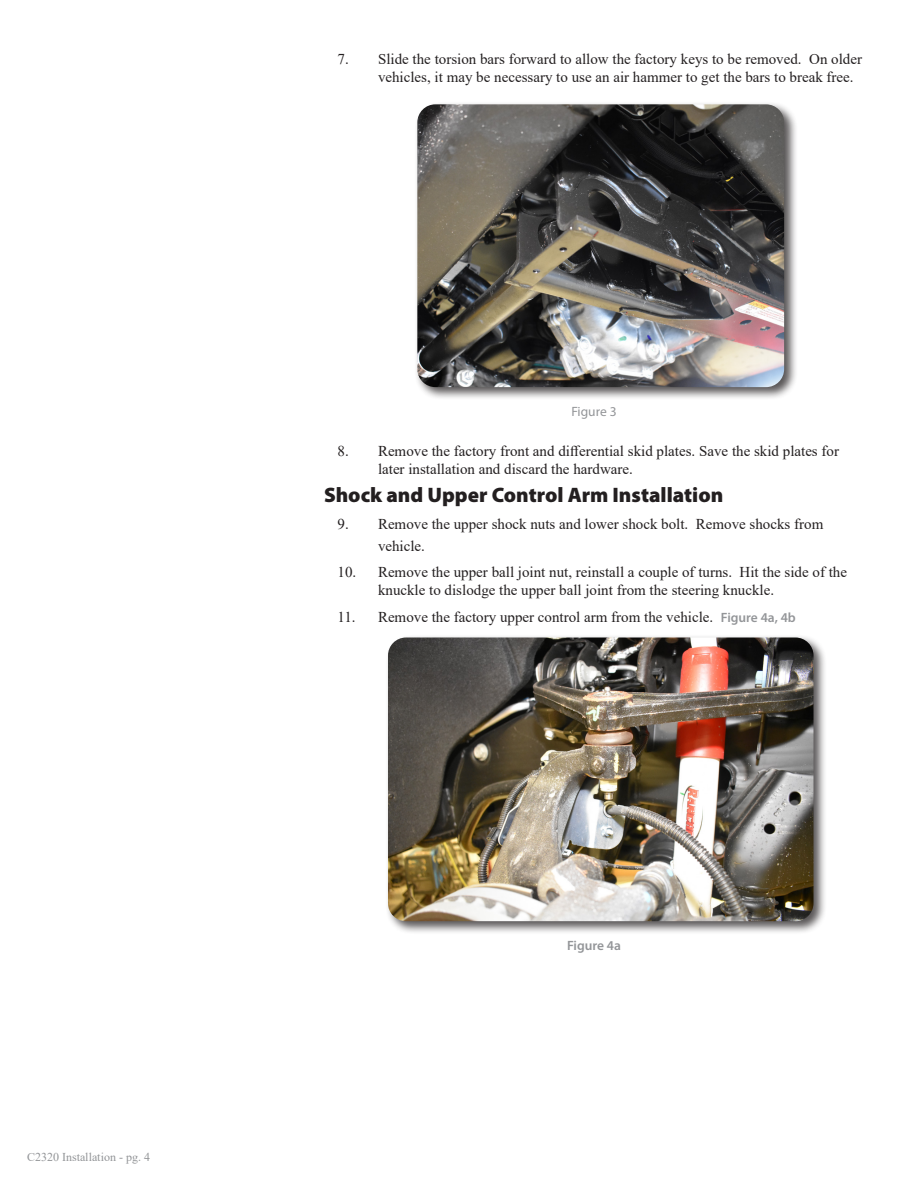
<style>
.page{position:relative;width:918px;height:1188px;background:#fff}
.page>*{position:absolute;margin:0;border:0;box-sizing:border-box;transform-origin:0 0}
.Headline{font:900 21px "Myriad Pro";color:#231f20}
.t1{font:15px/18px "Times New Roman";color:#231f20}
.t2{font:600 13.5px "Myriad Pro";color:#939598}
.t3{font:13.5px "Myriad Pro";color:#939598}
.t4{font:12px "Times New Roman";color:#939598}
.s1{font-family:"Myriad Pro";font-weight:600;font-size:13.5px;color:#939598}
</style>
<div class="page">
<div style="left:415px;top:102px;width:383px;height:299px;background:#231f20;opacity:.75"></div>
<img style="left:417px;top:104px;width:367px;height:283px">
<div style="left:385px;top:635px;width:442px;height:300px;background:#231f20;opacity:.75"></div>
<img style="left:388px;top:638px;width:426px;height:283px">
<p class="t4" style="left:27px;top:1149px;width:124px">C2320 Installation - pg. 4</p>
<p class="t1" style="left:378px;top:50px;width:486px;text-indent:-40px">7. Slide the torsion bars forward to allow the factory keys to be removed. On older vehicles, it may be necessary to use an air hammer to get the bars to break free.</p>
<p class="t3" style="left:571px;top:403px;width:47px">Figure 3</p>
<p class="t1" style="left:378px;top:441px;width:463px;text-indent:-40px">8. Remove the factory front and differential skid plates. Save the skid plates for later installation and discard the hardware.</p>
<p class="Headline" style="left:324px;top:483px;width:401px">Shock and Upper Control Arm Installation</p>
<p class="t1" style="left:378px;top:513px;width:447px;line-height:21.6px;text-indent:-40px">9. Remove the upper shock nuts and lower shock bolt. Remove shocks from vehicle.</p>
<p class="t1" style="left:378px;top:563px;width:471px;text-indent:-40px">10. Remove the upper ball joint nut, reinstall a couple of turns. Hit the side of the knuckle to dislodge the upper ball joint from the steering knuckle.</p>
<p class="t1" style="left:338px;top:607px;width:460px">11. Remove the factory upper control arm from the vehicle. <span class="s1">Figure 4a, 4b</span></p>
<p class="t2" style="left:567px;top:937px;width:55px">Figure 4a</p>
</div>
